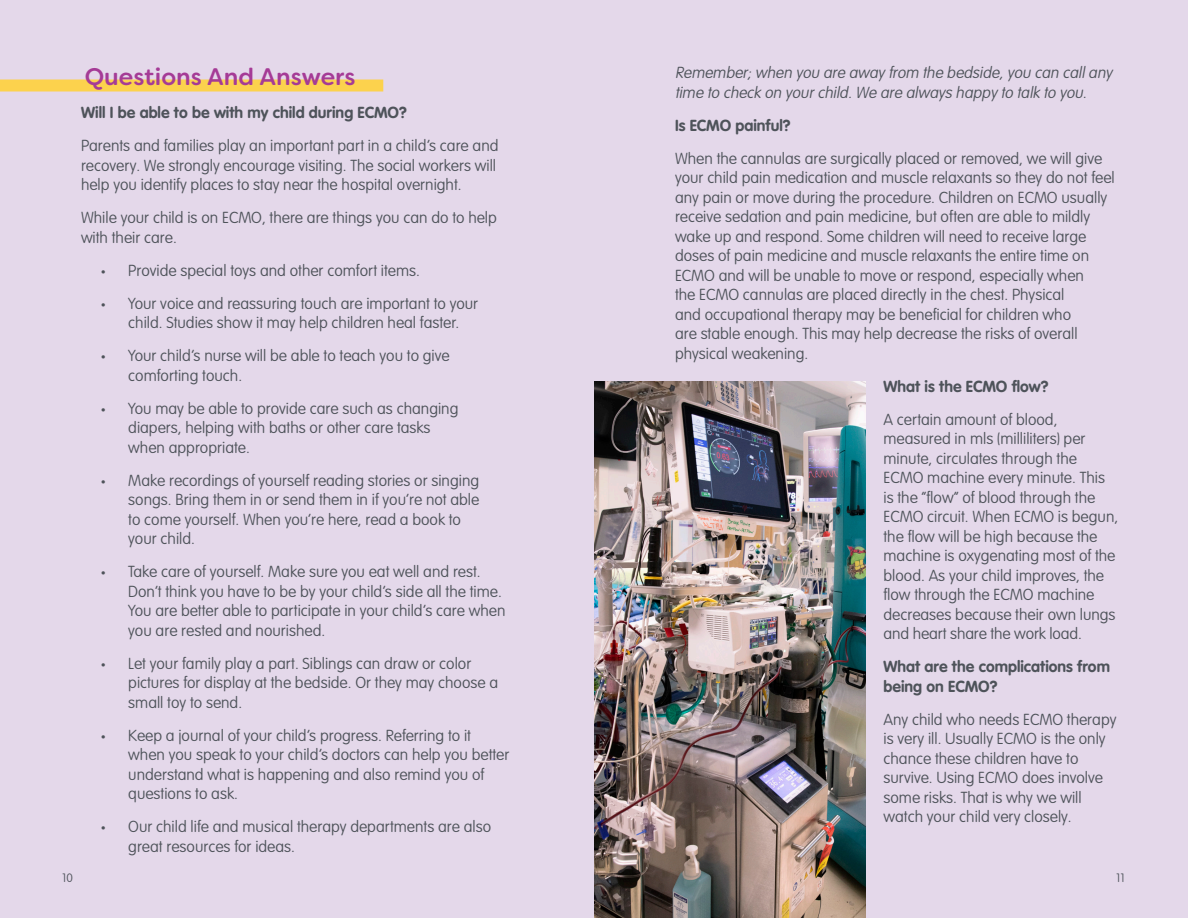
<style>
.page{position:relative;width:1188px;height:918px;background:#e4d8ea}
.page>*{position:absolute;margin:0;border:0;box-sizing:border-box;transform-origin:0 0}
.Bullet_1{font:500 24px "Filson Soft";color:#a53b96}
.Bullet_1-2{font:300 15.75px/19.5px "VAG Rounded Next";color:#4e535a}
.Numbers2{font:700 15.75px/19.5px "VAG Rounded Next";color:#4e535a}
.Bullet_1-3{font:italic 300 15.75px/19.5px "VAG Rounded Next";color:#4e535a}
.t1{font:300 12px "VAG Rounded Next";color:#4e535a}
.s1{font-family:"Myriad Pro";font-weight:400}
</style>
<div class="page">
<img style="left:594px;top:381px;width:271px;height:537px">
<div style="left:0;top:80px;width:383px;height:12px;background:#fcd24d"></div>
<p class="t1" style="left:62px;top:871px;width:12px">10</p>
<p class="Bullet_1" style="left:85px;top:61px;width:272px">Questions And Answers</p>
<p class="Numbers2" style="left:81px;top:103px;width:327px">Will I be able to be with my child during ECMO?</p>
<p class="Bullet_1-2" style="left:81px;top:136px;width:419px">Parents and families play an important part in a child’s care and recovery. We strongly encourage visiting. The social workers will help you identify places to stay near the hospital overnight.</p>
<p class="Bullet_1-2" style="left:81px;top:208px;width:417px">While your child is on ECMO, there are things you can do to help with their care.</p>
<p class="Bullet_1-2" style="left:101px;top:261px;width:320px"><span class="s1">•</span> Provide special toys and other comfort items.</p>
<p class="Bullet_1-2" style="left:101px;top:294px;width:379px;text-align:center"><span class="s1">•</span> Your voice and reassuring touch are important to your child. Studies show it may help children heal faster.</p>
<p class="Bullet_1-2" style="left:128px;top:346px;width:323px;text-indent:-27px"><span class="s1">•</span> Your child’s nurse will be able to teach you to give comforting touch.</p>
<p class="Bullet_1-2" style="left:128px;top:399px;width:332px;text-indent:-27px"><span class="s1">•</span> You may be able to provide care such as changing diapers, helping with baths or other care tasks when appropriate.</p>
<p class="Bullet_1-2" style="left:128px;top:471px;width:353px;text-indent:-27px"><span class="s1">•</span> Make recordings of yourself reading stories or singing songs. Bring them in or send them in if you’re not able to come yourself. When you’re here, read a book to your child.</p>
<p class="Bullet_1-2" style="left:128px;top:562px;width:379px;text-indent:-27px"><span class="s1">•</span> Take care of yourself. Make sure you eat well and rest.<br>Don’t think you have to be by your child’s side all the time.<br>You are better able to participate in your child’s care when you are rested and nourished.</p>
<p class="Bullet_1-2" style="left:128px;top:654px;width:371px;text-indent:-27px"><span class="s1">•</span> Let your family play a part. Siblings can draw or color pictures for display at the bedside. Or they may choose a small toy to send.</p>
<p class="Bullet_1-2" style="left:128px;top:726px;width:383px;text-indent:-27px"><span class="s1">•</span> Keep a journal of your child’s progress. Referring to it when you speak to your child’s doctors can help you better understand what is happening and also remind you of questions to ask.</p>
<p class="Bullet_1-2" style="left:128px;top:817px;width:364px;text-indent:-27px"><span class="s1">•</span> Our child life and musical therapy departments are also great resources for ideas.</p>
<p class="Bullet_1-3" style="left:675px;top:64px;width:442px">Remember;when you are away from the bedside,you can callany time to check on yourchild.We are always happy to talk to you.</p>
<p class="Numbers2" style="left:675px;top:116px;width:117px">Is ECMO painful?</p>
<p class="Bullet_1-2" style="left:675px;top:149px;width:441px">When the cannulas are surgically placed or removed, we will give your child pain medication and muscle relaxants so they do not feel any pain or move during the procedure. Children on ECMO usually receive sedation and pain medicine, but often are able to mildly wake up and respond. Some children will need to receive large doses of pain medicine and muscle relaxants the entire time on ECMO and will be unable to move or respond, especially when<br>the ECMO cannulas are placed directly in the chest. Physical<br>and occupational therapy may be beneficial for children who<br>are stable enough. This may help decrease the risks of overall physical weakening.</p>
<p class="Numbers2" style="left:884px;top:377px;width:166px">What is the ECMO flow?</p>
<p class="Bullet_1-2" style="left:884px;top:410px;width:236px">A certain amount of blood, measured in mls (milliliters) per minute, circulates through the<br>ECMO machine every minute. This is the “flow” of blood through the<br>ECMO circuit. When ECMO is begun, the flow will be high because the machine is oxygenating most of the blood. As your child improves, the flow through the ECMO machine decreases because their own lungs and heart share the work load.</p>
<p class="Numbers2" style="left:884px;top:657px;width:228px">What are the complications from being on ECMO?</p>
<p class="Bullet_1-2" style="left:884px;top:710px;width:234px">Any child who needs ECMO therapy is very ill. Usually ECMO is the only chance these children have to survive. Using ECMO does involve some risks. That is why we will watch your child very closely.</p>
<p class="t1" style="left:1116px;top:871px;width:10px">11</p>
</div>
